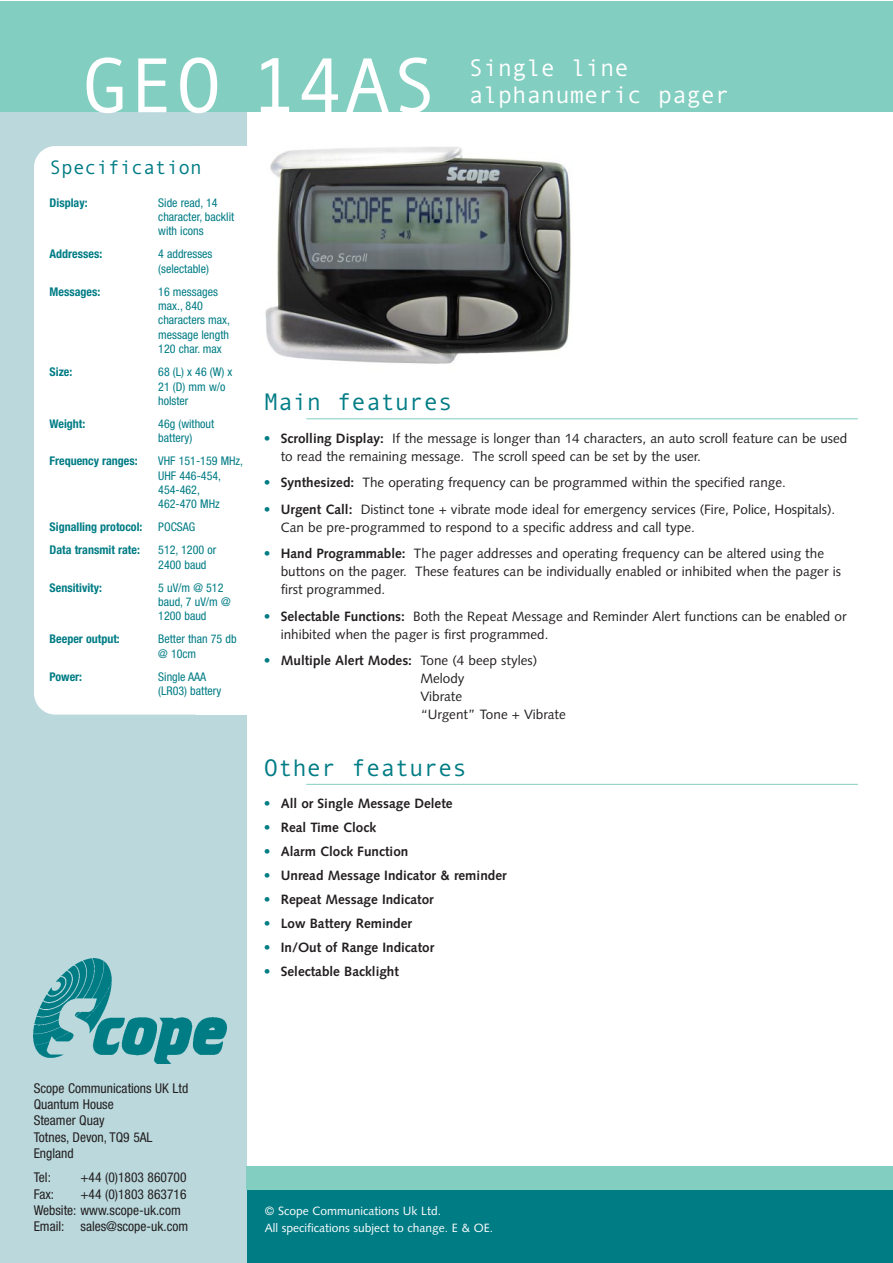
<style>
.page{position:relative;width:893px;height:1263px;background:#fff}
.page>*{position:absolute;margin:0;border:0;box-sizing:border-box;transform-origin:0 0}
.t1{font:78px "Monotypecom";color:#fff}
.t2{font:24px/27px "Monotypecom";color:#fff}
.t3{font:24px "Monotypecom";color:#007c85}
.t4{font:19.5px "Monotypecom";color:#007c85}
.t5{font:13.5px/18px "Syntax";color:#231f20}
.t6{font:700 13.5px "Syntax";color:#231f20}
.t7{font:condensed 13.5px/16.2px "Helvetica Neue";color:#231f20}
.t8{font:condensed 12px/14.4px "Helvetica Neue";color:#007c85}
.t9{font:700 condensed 12px "Helvetica Neue";color:#007c85}
.t10{font:12px/16.5px "Syntax";color:#fff}
.s1{font-weight:700;color:#007c85}
.s2{font-weight:700}
.s3{color:#007c85}
</style>
<div class="page">
<div style="left:247px;top:1190px;width:645px;height:73px;background:#007c85"></div>
<div style="left:0;top:2px;width:247px;height:1261px;background:#bbd9dd"></div>
<img style="left:34px;top:959px;width:192px;height:104px">
<div style="left:34px;top:146px;width:213px;height:569px;background:#fff;border-radius:21px"></div>
<div style="left:0;top:2px;width:892px;height:110px;background:#82cec1"></div>
<div style="left:247px;top:1166px;width:645px;height:24px;background:#82cec1"></div>
<img style="left:265px;top:147px;width:306px;height:217px">
<hr style="left:306px;top:418px;width:551px;height:1px;background:#82cec1">
<hr style="left:306px;top:784px;width:551px;height:1px;background:#82cec1">
<h1 class="t1" style="left:82px;top:58px;width:357px">GEO 14AS</h1>
<h2 class="t2" style="left:469px;top:57px;width:262px">Single line alphanumeric pager</h2>
<h3 class="t4" style="left:50px;top:161px;width:154px">Specification</h3>
<p class="t9" style="left:50px;top:198px;width:39px">Display:</p>
<p class="t8" style="left:158px;top:196px;width:77px">Side read, 14 character, backlit with icons</p>
<p class="t9" style="left:50px;top:250px;width:54px">Addresses:</p>
<p class="t8" style="left:158px;top:248px;width:56px">4 addresses (selectable)</p>
<p class="t9" style="left:50px;top:287px;width:52px">Messages:</p>
<p class="t8" style="left:158px;top:285px;width:73px">16 messages max., 840 characters max, message length<br>120 char. max</p>
<p class="t9" style="left:50px;top:368px;width:24px">Size:</p>
<p class="t8" style="left:158px;top:366px;width:76px">68 (L) x 46 (W) x<br>21 (D) mm w/o holster</p>
<p class="t9" style="left:50px;top:419px;width:37px">Weight:</p>
<p class="t8" style="left:158px;top:417px;width:58px">46g (without battery)</p>
<p class="t9" style="left:50px;top:457px;width:90px">Frequency ranges:</p>
<p class="t8" style="left:158px;top:455px;width:86px">VHF 151-159 MHz,<br>UHF 446-454,<br>454-462,<br>462-470 MHz</p>
<p class="t9" style="left:50px;top:523px;width:94px">Signalling protocol:</p>
<p class="t8" style="left:158px;top:521px;width:39px">POCSAG</p>
<p class="t9" style="left:50px;top:546px;width:92px">Data transmit rate:</p>
<p class="t8" style="left:158px;top:544px;width:59px">512, 1200 or<br>2400 baud</p>
<p class="t9" style="left:50px;top:583px;width:54px">Sensitivity:</p>
<p class="t8" style="left:158px;top:581px;width:74px">5 uV/m @ 512 baud, 7 uV/m @<br>1200 baud</p>
<p class="t9" style="left:50px;top:635px;width:72px">Beeper output:</p>
<p class="t8" style="left:158px;top:633px;width:80px">Better than 75 db @ 10cm</p>
<p class="t9" style="left:50px;top:672px;width:34px">Power:</p>
<p class="t8" style="left:158px;top:670px;width:65px">Single AAA (LR03) battery</p>
<h2 class="t3" style="left:264px;top:394px;width:190px">Main features</h2>
<p class="t5" style="left:281px;top:430px;width:568px;text-indent:-17px"><span class="s1">•</span> <span class="s2">Scrolling Display:</span> If the message is longer than 14 characters, an auto scroll feature can be used to read the remaining message. The scroll speed can be set by the user.</p>
<p class="t5" style="left:264px;top:475px;width:523px"><span class="s1">•</span> <span class="s2">Synthesized:</span> The operating frequency can be programmed within the specified range.</p>
<p class="t5" style="left:281px;top:501px;width:556px;text-indent:-17px"><span class="s1">•</span> <span class="s2">Urgent Call:</span> Distinct tone + vibrate mode ideal for emergency services (Fire, Police, Hospitals).<br>Can be pre-programmed to respond to a specific address and call type.</p>
<p class="t5" style="left:281px;top:546px;width:561px;text-indent:-17px"><span class="s1">•</span> <span class="s2">Hand Programmable:</span> The pager addresses and operating frequency can be altered using the buttons on the pager. These features can be individually enabled or inhibited when the pager is first programmed.</p>
<p class="t5" style="left:281px;top:608px;width:567px;text-indent:-17px"><span class="s1">•</span> <span class="s2">Selectable Functions:</span> Both the Repeat Message and Reminder Alert functions can be enabled or inhibited when the pager is first programmed.</p>
<p class="t5" style="left:420px;top:653px;width:147px;text-indent:-157px"><span class="s1">•</span> <span class="s2">Multiple Alert Modes:</span> Tone (4 beep styles)<br>Melody<br>Vibrate<br>“Urgent” Tone + Vibrate</p>
<h2 class="t3" style="left:264px;top:759px;width:205px">Other features</h2>
<p class="t6" style="left:264px;top:798px;width:190px"><span class="s3">•</span> All or Single Message Delete</p>
<p class="t6" style="left:264px;top:822px;width:114px"><span class="s3">•</span> Real Time Clock</p>
<p class="t6" style="left:264px;top:846px;width:146px"><span class="s3">•</span> Alarm Clock Function</p>
<p class="t6" style="left:264px;top:870px;width:244px"><span class="s3">•</span> Unread Message Indicator &amp; reminder</p>
<p class="t6" style="left:264px;top:894px;width:171px"><span class="s3">•</span> Repeat Message Indicator</p>
<p class="t6" style="left:264px;top:918px;width:150px"><span class="s3">•</span> Low Battery Reminder</p>
<p class="t6" style="left:264px;top:942px;width:172px"><span class="s3">•</span> In/Out of Range Indicator</p>
<p class="t6" style="left:264px;top:966px;width:137px"><span class="s3">•</span> Selectable Backlight</p>
<p class="t7" style="left:34px;top:1081px;width:156px">Scope Communications UK Ltd<br>Quantum House<br>Steamer Quay<br>Totnes, Devon, TQ9 5AL<br>England</p>
<p class="t7" style="left:34px;top:1171px;width:19px">Tel:</p>
<p class="t7" style="left:80px;top:1171px;width:107px">+44 (0)1803 860700</p>
<p class="t7" style="left:34px;top:1187px;width:22px">Fax:</p>
<p class="t7" style="left:34px;top:1187px;width:156px;text-indent:47px">+44 (0)1803 863716<br>Website: www.scope-uk.com<br>Email: sales@scope-uk.com</p>
<p class="t10" style="left:265px;top:1204px;width:230px">© Scope Communications Uk Ltd.<br>All specifications subject to change. E &amp; OE.</p>
</div>
